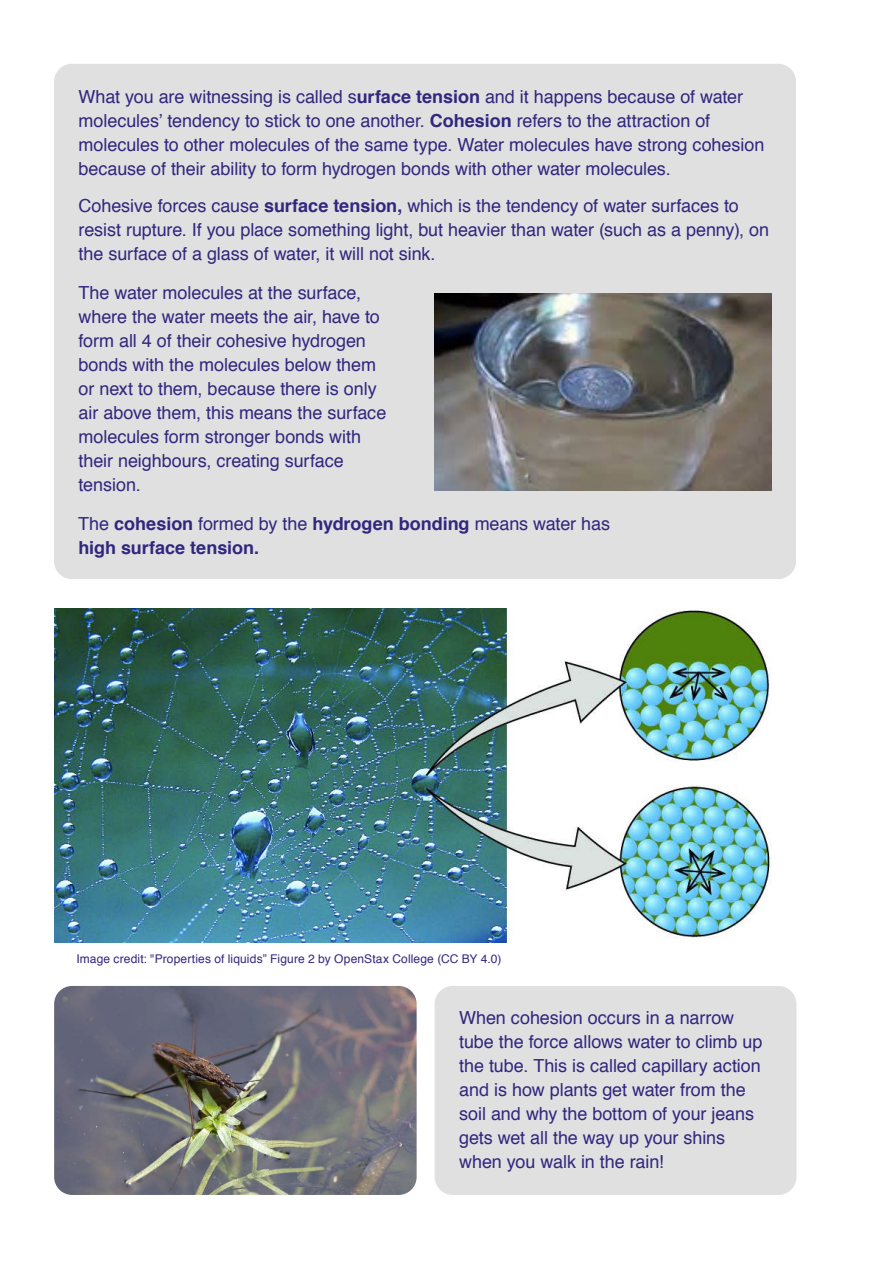
<style>
.page{position:relative;width:893px;height:1263px;background:#fff}
.page>*{position:absolute;margin:0;border:0;box-sizing:border-box;transform-origin:0 0}
.t1{font:18px/24px "Helvetica";letter-spacing:-.005em;color:#30277f}
.t2{font:700 18px/24px "Helvetica";letter-spacing:-.005em;color:#30277f}
.t3{font:12px "Helvetica";letter-spacing:.01em;color:#30277f}
.s1{font-weight:700}
.s2{font-weight:400}
</style>
<div class="page">
<div style="left:54px;top:64px;width:742px;height:515px;background:#e0e0e0;border-radius:18px"></div>
<div style="left:435px;top:986px;width:361px;height:209px;background:#e0e0e0;border-radius:18px"></div>
<img style="left:434px;top:293px;width:338px;height:198px">
<img style="left:54px;top:608px;width:717px;height:334px">
<img style="left:54px;top:986px;width:363px;height:209px">
<p class="t1" style="left:79px;top:85px;width:687px">What you are witnessing is called s<span class="s1">urface tension</span> and it happens because of water molecules’ tendency to stick to one another. <span class="s1">Cohesion</span> refers to the attraction of molecules to other molecules of the same type. Water molecules have strong cohesion because of their ability to form hydrogen bonds with other water molecules.</p>
<p class="t1" style="left:79px;top:194px;width:692px">Cohesive forces cause <span class="s1">surface tension,</span> which is the tendency of water surfaces to resist rupture. If you place something light, but heavier than water (such as a penny), on the surface of a glass of water, it will not sink.</p>
<p class="t1" style="left:79px;top:281px;width:309px">The water molecules at the surface, where the water meets the air, have to form all 4 of their cohesive hydrogen bonds with the molecules below them or next to them, because there is only air above them, this means the surface molecules form stronger bonds with their neighbours, creating surface tension.</p>
<p class="t2" style="left:78px;top:511px;width:533px"><span class="s2">The</span> cohesion <span class="s2">formed by the</span> hydrogen bonding <span class="s2">means water has </span>high surface tension.</p>
<p class="t3" style="left:76px;top:950px;width:427px">Image credit: "Properties of liquids” Figure 2 by OpenStax College (CC BY 4.0)</p>
<p class="t1" style="left:459px;top:1006px;width:305px">When cohesion occurs in a narrow tube the force allows water to climb up the tube. This is called capillary action and is how plants get water from the soil and why the bottom of your jeans gets wet all the way up your shins when you walk in the rain!</p>
</div>
